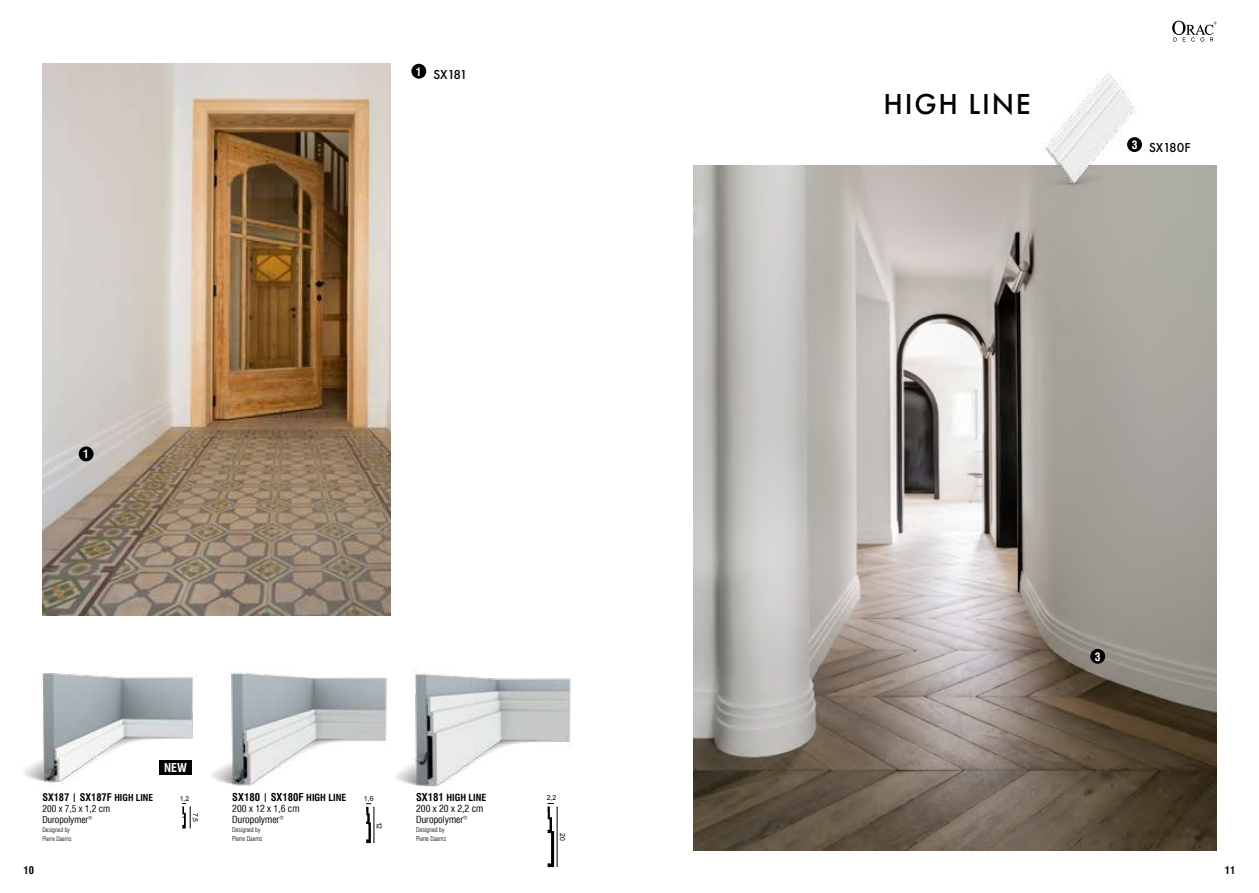
<style>
.page{position:relative;width:1259px;height:893px;background:#fff}
.page>*{position:absolute;margin:0;border:0;box-sizing:border-box;transform-origin:0 0}
.t1{font:500 30px "Futura PT";letter-spacing:.06em;color:#000}
.t2{font:500 13.5px "Futura PT";letter-spacing:-.03em;color:#000}
.t3{font:700 condensed 12px "Swiss 721 TL";color:#fff}
.t4{font:700 condensed 11.55px "Swiss 721 TL";color:#fff}
.t5{font:700 condensed 10.65px "Swiss 721 TL";color:#000}
.t6{font:700 condensed 10.5px "Swiss 721 TL";color:#000}
.t7{font:700 condensed 10.35px "Swiss 721 TL";color:#000}
.t8{font:condensed 9.6px/11.4px "Swiss 721 TL";color:#000}
.t9{font:condensed 9.3px/10.5px "Swiss 721 TL";color:#000}
.t10{font:6.9px "Arial";color:#000}
.t11{font:6.75px "Arial";color:#000}
.t12{font:300 condensed 6.45px/9px "Swiss 721 TL";color:#000}
.t13{font:300 condensed 6.3px/8.7px "Swiss 721 TL";color:#000}
.s1{font-size:9.3px}
.s2{font-weight:700;font-size:10.65px}
.s3{font-weight:700}
.s4{font-size:9.6px}
</style>
<div class="page">
<svg style="left:1172px;top:21px;width:44px;height:21px"></svg>
<img style="left:693px;top:166px;width:523px;height:684px">
<div style="left:1090px;top:649px;width:15px;height:15px;background:#000;border-radius:50%"></div>
<img style="left:1024px;top:73px;width:161px;height:117px">
<div style="left:1127px;top:137px;width:15px;height:15px;background:#000;border-radius:50%"></div>
<div style="left:411px;top:64px;width:15px;height:15px;background:#000;border-radius:50%"></div>
<svg style="left:182px;top:825px;width:9px;height:3px"></svg>
<img style="left:24px;top:673px;width:172px;height:152px">
<div style="left:159px;top:760px;width:33px;height:15px;background:#000"></div>
<img style="left:396px;top:673px;width:177px;height:114px">
<hr style="left:557px;top:807px;width:1px;height:59px;background:#000">
<svg style="left:547px;top:803px;width:10px;height:64px"></svg>
<img style="left:212px;top:672px;width:178px;height:114px">
<hr style="left:374px;top:807px;width:1px;height:36px;background:#000">
<svg style="left:366px;top:803px;width:8px;height:40px"></svg>
<img style="left:43px;top:64px;width:347px;height:552px">
<div style="left:79px;top:446px;width:15px;height:15px;background:#000;border-radius:50%"></div>
<h2 class="t2" style="left:416px;top:66px;width:53px"><sup>1</sup> SX181</h2>
<p class="t4" style="left:83px;top:447px;width:7px">1</p>
<p class="t7" style="left:42px;top:791px;width:112px">SX187 | SX187F <span class="s1">HIGH LINE</span></p>
<p class="t9" style="left:42px;top:804px;width:69px">200 x 7,5 x 1,2 cm<br>Duropolymer®</p>
<p class="t13" style="left:42px;top:825px;width:31px">Designed by<br>Pierre Daems</p>
<p class="t3" style="left:164px;top:760px;width:24px">NEW</p>
<p class="t11" style="left:180px;top:794px;width:11px">1,2</p>
<p class="t11" style="left:200px;top:813px;width:11px;rotate:90deg">7,5</p>
<p class="t8" style="left:416px;top:791px;width:72px"><span class="s2">SX181</span> <span class="s3">HIGH LINE<br></span>200 x 20 x 2,2 cm</p>
<p class="t8" style="left:416px;top:813px;width:53px">Duropolymer®</p>
<p class="t12" style="left:416px;top:825px;width:32px">Designed by<br>Pierre Daems</p>
<p class="t10" style="left:567px;top:833px;width:9px;rotate:90deg">20</p>
<p class="t5" style="left:232px;top:790px;width:115px">SX180 | SX180F <span class="s4">HIGH LINE</span></p>
<p class="t10" style="left:547px;top:793px;width:11px">2,2</p>
<p class="t8" style="left:232px;top:803px;width:69px;line-height:10.5px">200 x 12 x 1,6 cm<br>Duropolymer®</p>
<p class="t12" style="left:232px;top:825px;width:32px">Designed by<br>Pierre Daems</p>
<p class="t10" style="left:364px;top:794px;width:11px">1,6</p>
<p class="t10" style="left:384px;top:822px;width:9px;rotate:90deg">12</p>
<h1 class="t1" style="left:883px;top:86px;width:149px">HIGH LINE</h1>
<h2 class="t2" style="left:1131px;top:139px;width:61px"><sup>3</sup> SX180F</h2>
<p class="t4" style="left:1095px;top:649px;width:7px">3</p>
<p class="t6" style="left:24px;top:864px;width:12px">10</p>
<p class="t6" style="left:1225px;top:864px;width:12px">11</p>
</div>
